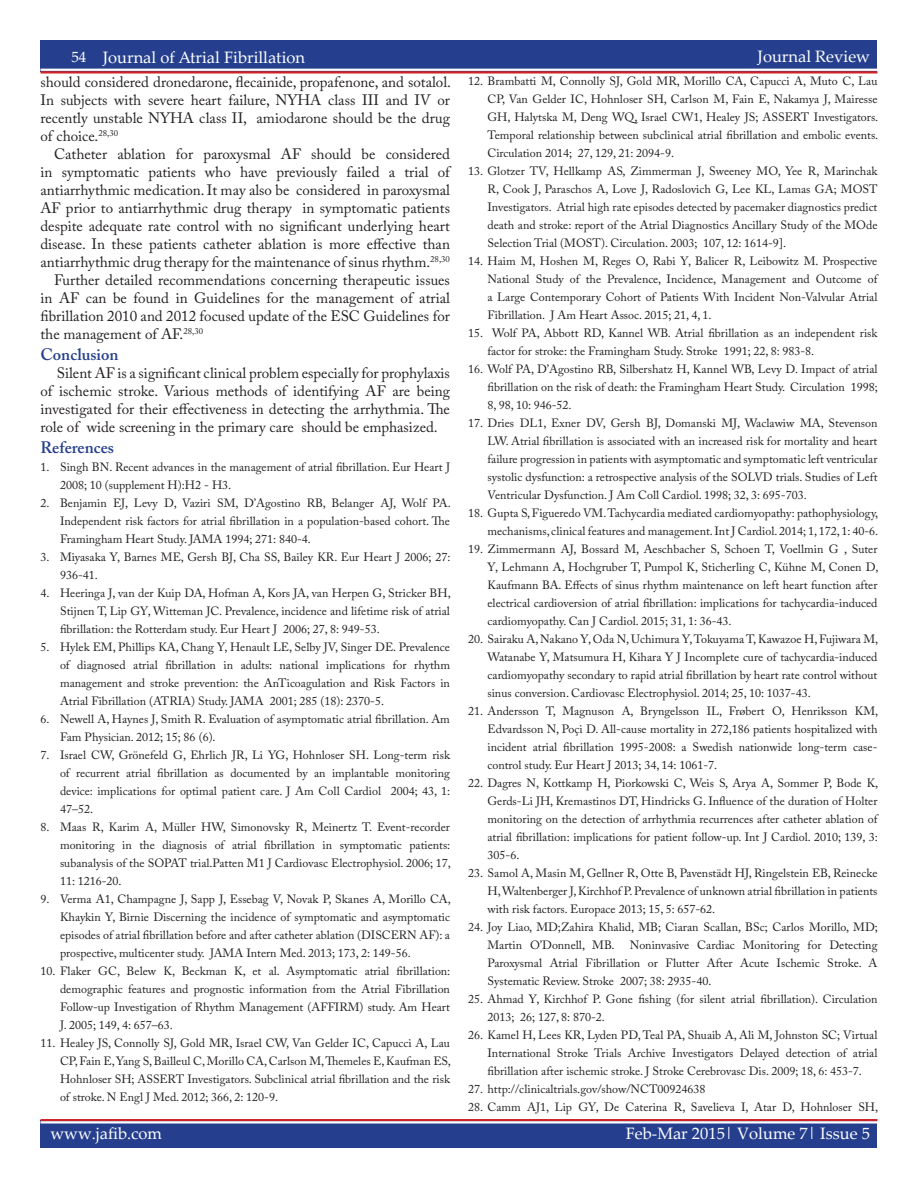
<style>
.page{position:relative;width:918px;height:1188px;background:#fff}
.page>*{position:absolute;margin:0;border:0;box-sizing:border-box;transform-origin:0 0}
.t1{font:16.5px "Palatino Linotype";color:#fff}
._10_Body_Text{font:600 16.5px "Adobe Caslon Pro";color:#253f8e}
._10_Body_Text-2{font:15px/18px "Adobe Caslon Pro";color:#231f20;text-align:justify}
.t2{font:12px/18px "Adobe Caslon Pro";color:#231f20;text-align:justify}
</style>
<div class="page">
<div style="left:40px;top:40px;width:838px;height:32px;background:#253f8e"></div>
<hr style="left:40px;top:71px;width:838px;height:3px;background:#d1232a">
<hr style="left:40px;top:69px;width:838px;height:2px;background:#fff">
<div style="left:40px;top:1120px;width:838px;height:28px;background:#253f8e"></div>
<hr style="left:40px;top:1119px;width:838px;height:2px;background:#d1232a">
<hr style="left:40px;top:1121px;width:838px;height:3px;background:#fff">
<h1 class="t1" style="left:758px;top:45px;width:114px">Journal Review</h1>
<h1 class="t1" style="left:71px;top:48px;width:235px"><sup>54</sup> Journal of Atrial Fibrillation</h1>
<h1 class="t1" style="left:746px;top:47px;width:125px">Featured Review</h1>
<p class="_10_Body_Text-2" style="left:40px;top:73px;width:412px">should considered dronedarone, flecainide, propafenone, and sotalol.<br>In subjects with severe heart failure, NYHA class III and IV or recently unstable NYHA class II, amiodarone should be the drug of choice.<sup>28,30</sup></p>
<p class="_10_Body_Text-2" style="left:40px;top:145px;width:411px;text-indent:14px">Catheter ablation for paroxysmal AF should be considered in symptomatic patients who have previously failed a trial of antiarrhythmic medication. It may also be considered in paroxysmal AF prior to antiarrhythmic drug therapy in symptomatic patients despite adequate rate control with no significant underlying heart disease. In these patients catheter ablation is more effective than antiarrhythmic drug therapy for the maintenance of sinus rhythm.<sup>28,30</sup></p>
<p class="_10_Body_Text-2" style="left:40px;top:271px;width:411px;text-indent:14px">Further detailed recommendations concerning therapeutic issues in AF can be found in Guidelines for the management of atrial fibrillation 2010 and 2012 focused update of the ESC Guidelines for the management of AF.<sup>28,30</sup></p>
<p class="_10_Body_Text" style="left:40px;top:345px;width:80px">Conclusion</p>
<p class="_10_Body_Text-2" style="left:40px;top:364px;width:411px;text-indent:16px">Silent AF is a significant clinical problem especially for prophylaxis of ischemic stroke. Various methods of identifying AF are being investigated for their effectiveness in detecting the arrhythmia. The role of wide screening in the primary care should be emphasized.</p>
<p class="_10_Body_Text" style="left:40px;top:438px;width:75px">References</p>
<p class="t2" style="left:60px;top:458px;width:391px;text-indent:-20px">1. Singh BN. Recent advances in the management of atrial fibrillation. Eur Heart J<br>2008; 10 (supplement H):H2 - H3.</p>
<p class="t2" style="left:60px;top:494px;width:392px;text-indent:-20px">2. Benjamin EJ, Levy D, Vaziri SM, D’Agostino RB, Belanger AJ, Wolf PA.<br>Independent risk factors for atrial fibrillation in a population-based cohort. The Framingham Heart Study. JAMA 1994; 271: 840-4.</p>
<p class="t2" style="left:60px;top:548px;width:392px;text-indent:-20px">3. Miyasaka Y, Barnes ME, Gersh BJ, Cha SS, Bailey KR. Eur Heart J 2006; 27:<br>936-41.</p>
<p class="t2" style="left:60px;top:584px;width:392px;text-indent:-20px">4. Heeringa J, van der Kuip DA, Hofman A, Kors JA, van Herpen G, Stricker BH, Stijnen T, Lip GY, Witteman JC. Prevalence, incidence and lifetime risk of atrial fibrillation: the Rotterdam study. Eur Heart J 2006; 27, 8: 949-53.</p>
<p class="t2" style="left:60px;top:638px;width:392px;text-indent:-20px">5. Hylek EM, Phillips KA, Chang Y, Henault LE, Selby JV, Singer DE. Prevalence of diagnosed atrial fibrillation in adults: national implications for rhythm management and stroke prevention: the AnTicoagulation and Risk Factors in Atrial Fibrillation (ATRIA) Study. JAMA 2001; 285 (18): 2370-5.</p>
<p class="t2" style="left:60px;top:710px;width:391px;text-indent:-20px">6. Newell A, Haynes J, Smith R. Evaluation of asymptomatic atrial fibrillation. Am<br>Fam Physician. 2012; 15; 86 (6).</p>
<p class="t2" style="left:60px;top:746px;width:392px;text-indent:-20px">7. Israel CW, Grönefeld G, Ehrlich JR, Li YG, Hohnloser SH. Long-term risk of recurrent atrial fibrillation as documented by an implantable monitoring device: implications for optimal patient care. J Am Coll Cardiol 2004; 43, 1:<br>47–52.</p>
<p class="t2" style="left:60px;top:818px;width:392px;text-indent:-20px">8. Maas R, Karim A, Müller HW, Simonovsky R, Meinertz T. Event-recorder monitoring in the diagnosis of atrial fibrillation in symptomatic patients: subanalysis of the SOPAT trial.Patten M1 J Cardiovasc Electrophysiol. 2006; 17, 11: 1216-20.</p>
<p class="t2" style="left:60px;top:890px;width:392px;text-indent:-20px">9. Verma A1, Champagne J, Sapp J, Essebag V, Novak P, Skanes A, Morillo CA, Khaykin Y, Birnie Discerning the incidence of symptomatic and asymptomatic episodes of atrial fibrillation before and after catheter ablation (DISCERN AF): a prospective, multicenter study. JAMA Intern Med. 2013; 173, 2: 149-56.</p>
<p class="t2" style="left:60px;top:962px;width:392px;text-indent:-20px">10. Flaker GC, Belew K, Beckman K, et al. Asymptomatic atrial fibrillation: demographic features and prognostic information from the Atrial Fibrillation Follow-up Investigation of Rhythm Management (AFFIRM) study. Am Heart J. 2005; 149, 4: 657–63.</p>
<p class="t2" style="left:60px;top:1034px;width:392px;text-indent:-20px">11. Healey JS, Connolly SJ, Gold MR, Israel CW, Van Gelder IC, Capucci A, Lau CP, Fain E, Yang S, Bailleul C, Morillo CA, Carlson M, Themeles E, Kaufman ES, Hohnloser SH; ASSERT Investigators. Subclinical atrial fibrillation and the risk of stroke. N Engl J Med. 2012; 366, 2: 120-9.</p>
<p class="t2" style="left:488px;top:72px;width:392px;text-indent:-20px">12. Brambatti M, Connolly SJ, Gold MR, Morillo CA, Capucci A, Muto C, Lau CP, Van Gelder IC, Hohnloser SH, Carlson M, Fain E, Nakamya J, Mairesse GH, Halytska M, Deng WQ, Israel CW1, Healey JS; ASSERT Investigators.<br>Temporal relationship between subclinical atrial fibrillation and embolic events.<br>Circulation 2014; 27, 129, 21: 2094-9.</p>
<p class="t2" style="left:488px;top:162px;width:392px;text-indent:-20px">13. Glotzer TV, Hellkamp AS, Zimmerman J, Sweeney MO, Yee R, Marinchak R, Cook J, Paraschos A, Love J, Radoslovich G, Lee KL, Lamas GA; MOST Investigators. Atrial high rate episodes detected by pacemaker diagnostics predict death and stroke: report of the Atrial Diagnostics Ancillary Study of the MOde Selection Trial (MOST). Circulation. 2003; 107, 12: 1614-9].</p>
<p class="t2" style="left:488px;top:252px;width:391px;text-indent:-20px">14. Haim M, Hoshen M, Reges O, Rabi Y, Balicer R, Leibowitz M. Prospective National Study of the Prevalence, Incidence, Management and Outcome of a Large Contemporary Cohort of Patients With Incident Non-Valvular Atrial Fibrillation. J Am Heart Assoc. 2015; 21, 4, 1.</p>
<p class="t2" style="left:488px;top:324px;width:391px;text-indent:-20px">15. Wolf PA, Abbott RD, Kannel WB. Atrial fibrillation as an independent risk factor for stroke: the Framingham Study. Stroke 1991; 22, 8: 983-8.</p>
<p class="t2" style="left:488px;top:360px;width:392px;text-indent:-20px">16. Wolf PA, D’Agostino RB, Silbershatz H, Kannel WB, Levy D. Impact of atrial fibrillation on the risk of death: the Framingham Heart Study. Circulation 1998; 8, 98, 10: 946-52.</p>
<p class="t2" style="left:488px;top:414px;width:392px;text-indent:-20px">17. Dries DL1, Exner DV, Gersh BJ, Domanski MJ, Waclawiw MA, Stevenson LW. Atrial fibrillation is associated with an increased risk for mortality and heart failure progression in patients with asymptomatic and symptomatic left ventricular systolic dysfunction: a retrospective analysis of the SOLVD trials. Studies of Left Ventricular Dysfunction. J Am Coll Cardiol. 1998; 32, 3: 695-703.</p>
<p class="t2" style="left:468px;top:504px;width:412px;text-align:right">18. Gupta S, Figueredo VM. Tachycardia mediated cardiomyopathy: pathophysiology, mechanisms, clinical features and management. Int J Cardiol. 2014; 1, 172, 1: 40-6.</p>
<p class="t2" style="left:488px;top:540px;width:392px;text-indent:-20px">19. Zimmermann AJ, Bossard M, Aeschbacher S, Schoen T, Voellmin G , Suter Y, Lehmann A, Hochgruber T, Pumpol K, Sticherling C, Kühne M, Conen D, Kaufmann BA. Effects of sinus rhythm maintenance on left heart function after electrical cardioversion of atrial fibrillation: implications for tachycardia-induced cardiomyopathy. Can J Cardiol. 2015; 31, 1: 36-43.</p>
<p class="t2" style="left:488px;top:630px;width:392px;text-indent:-20px">20. Sairaku A, Nakano Y, Oda N, Uchimura Y, Tokuyama T, Kawazoe H, Fujiwara M, Watanabe Y, Matsumura H, Kihara Y J Incomplete cure of tachycardia-induced cardiomyopathy secondary to rapid atrial fibrillation by heart rate control without sinus conversion. Cardiovasc Electrophysiol. 2014; 25, 10: 1037-43.</p>
<p class="t2" style="left:488px;top:702px;width:392px;text-indent:-20px">21. Andersson T, Magnuson A, Bryngelsson IL, Frøbert O, Henriksson KM, Edvardsson N, Poçi D. All-cause mortality in 272,186 patients hospitalized with incident atrial fibrillation 1995-2008: a Swedish nationwide long-term case&shy;control study. Eur Heart J 2013; 34, 14: 1061-7.</p>
<p class="t2" style="left:488px;top:774px;width:392px;text-indent:-20px">22. Dagres N, Kottkamp H, Piorkowski C, Weis S, Arya A, Sommer P, Bode K, Gerds-Li JH, Kremastinos DT, Hindricks G. Influence of the duration of Holter monitoring on the detection of arrhythmia recurrences after catheter ablation of atrial fibrillation: implications for patient follow-up. Int J Cardiol. 2010; 139, 3:<br>305-6.</p>
<p class="t2" style="left:488px;top:864px;width:392px;text-indent:-20px">23. Samol A, Masin M, Gellner R, Otte B, Pavenstädt HJ, Ringelstein EB, Reinecke H, Waltenberger J, Kirchhof P. Prevalence of unknown atrial fibrillation in patients with risk factors. Europace 2013; 15, 5: 657-62.</p>
<p class="t2" style="left:488px;top:918px;width:392px;text-indent:-20px">24. Joy Liao, MD;Zahira Khalid, MB; Ciaran Scallan, BSc; Carlos Morillo, MD;<br>Martin O’Donnell, MB.</p>
<p class="t2" style="left:488px;top:936px;width:392px;text-indent:142px">Noninvasive Cardiac Monitoring for Detecting Paroxysmal Atrial Fibrillation or Flutter After Acute Ischemic Stroke. A Systematic Review. Stroke 2007; 38: 2935-40.</p>
<p class="t2" style="left:488px;top:990px;width:391px;text-indent:-20px">25. Ahmad Y, Kirchhof P. Gone fishing (for silent atrial fibrillation). Circulation<br>2013; 26; 127, 8: 870-2.</p>
<p class="t2" style="left:488px;top:1026px;width:392px;text-indent:-20px">26. Kamel H, Lees KR, Lyden PD, Teal PA, Shuaib A, Ali M, Johnston SC; Virtual International Stroke Trials Archive Investigators Delayed detection of atrial fibrillation after ischemic stroke. J Stroke Cerebrovasc Dis. 2009; 18, 6: 453-7.</p>
<p class="t2" style="left:468px;top:1080px;width:239px">27. http://clinicaltrials.gov/show/NCT00924638</p>
<p class="t2" style="left:468px;top:1098px;width:412px">28. Camm AJ1, Lip GY, De Caterina R, Savelieva I, Atar D, Hohnloser SH,</p>
<h1 class="t1" style="left:51px;top:1122px;width:113px">www.jafib.com</h1>
<h1 class="t1" style="left:626px;top:1122px;width:246px">Feb-Mar 2015| Volume 7| Issue 5</h1>
</div>
